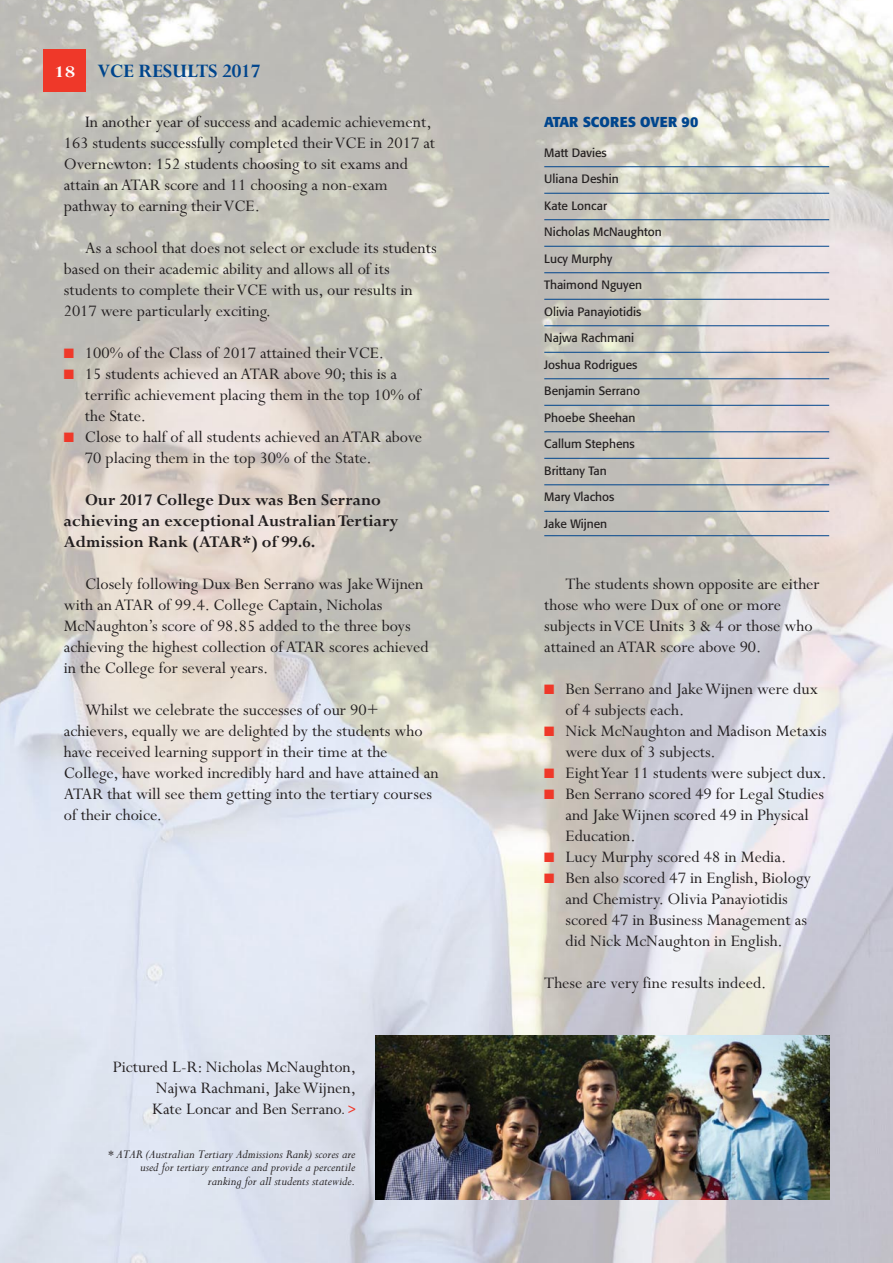
<style>
.page{position:relative;width:893px;height:1263px;background:#fff}
.page>*{position:absolute;margin:0;border:0;box-sizing:border-box;transform-origin:0 0}
.t1{font:700 21px "Perpetua";letter-spacing:-.005em;color:#00458d}
.t2{font:18px/21px "Perpetua";color:#231f20}
.t3{font:700 18px/21px "Perpetua";color:#231f20}
.t4{font:700 18px "Perpetua";color:#fff;scale:1.3 1}
.t5{font:700 14.25px "Formata";color:#00458d}
.t6{font:italic 13.5px/13.5px "Perpetua";color:#231f20;text-align:right}
.t7{font:12px "Formata";color:#231f20}
.s1{color:#ef3829}
.s2{font-family:"Formata";font-weight:300;font-size:13.5px}
.s3{font-family:"Formata";font-style:italic;font-stretch:condensed;font-size:13.5px;color:#ef3829}
</style>
<div class="page">
<img style="left:0;top:0;width:893px;height:1262px">
<img style="left:376px;top:1035px;width:453px;height:164px">
<hr style="left:544px;top:166px;width:285px;height:1px;background:#00458d">
<hr style="left:544px;top:193px;width:285px;height:1px;background:#00458d">
<hr style="left:544px;top:219px;width:285px;height:1px;background:#00458d">
<hr style="left:544px;top:246px;width:285px;height:1px;background:#00458d">
<hr style="left:544px;top:272px;width:285px;height:1px;background:#00458d">
<hr style="left:544px;top:299px;width:285px;height:1px;background:#00458d">
<hr style="left:544px;top:325px;width:285px;height:1px;background:#00458d">
<hr style="left:544px;top:352px;width:285px;height:1px;background:#00458d">
<hr style="left:544px;top:378px;width:285px;height:1px;background:#00458d">
<hr style="left:544px;top:405px;width:285px;height:1px;background:#00458d">
<hr style="left:544px;top:431px;width:285px;height:1px;background:#00458d">
<hr style="left:544px;top:458px;width:285px;height:1px;background:#00458d">
<hr style="left:544px;top:484px;width:285px;height:1px;background:#00458d">
<hr style="left:544px;top:511px;width:285px;height:1px;background:#00458d">
<hr style="left:544px;top:535px;width:285px;height:1px;background:#00458d">
<div style="left:44px;top:50px;width:42px;height:42px;background:#ef3829"></div>
<p class="t4" style="left:54px;top:66px;width:18px">18</p>
<p class="t1" style="left:97px;top:64px;width:164px">VCE RESULTS 2017</p>
<p class="t2" style="left:64px;top:113px;width:373px;text-indent:21px">In another year of success and academic achievement, 163 students successfully completed their VCE in 2017 at Overnewton: 152 students choosing to sit exams and attain an ATAR score and 11 choosing a non-exam pathway to earning their VCE.</p>
<p class="t2" style="left:64px;top:239px;width:374px;text-indent:21px">As a school that does not select or exclude its students based on their academic ability and allows all of its students to complete their VCE with us, our results in 2017 were particularly exciting.</p>
<p class="t2" style="left:64px;top:344px;width:322px"><span class="s1">■</span> 100% of the Class of 2017 attained their VCE.</p>
<p class="t2" style="left:85px;top:365px;width:337px;text-indent:-21px"><span class="s1">■</span> 15 students achieved an ATAR above 90; this is a terrific achievement placing them in the top 10% of the State.</p>
<p class="t2" style="left:85px;top:428px;width:339px;text-indent:-21px"><span class="s1">■</span> Close to half of all students achieved an ATAR above<br>70 placing them in the top 30% of the State.</p>
<p class="t3" style="left:64px;top:491px;width:336px;text-indent:21px">Our 2017 College Dux was Ben Serrano achieving an exceptional Australian Tertiary<br>Admission Rank (ATAR*) of 99.6.</p>
<p class="t2" style="left:64px;top:575px;width:366px;text-indent:21px">Closely following Dux Ben Serrano was Jake Wijnen with an ATAR of 99.4. College Captain, Nicholas McNaughton’s score of 98.85 added to the three boys achieving the highest collection of ATAR scores achieved in the College for several years.</p>
<p class="t2" style="left:64px;top:701px;width:376px;text-indent:21px">Whilst we celebrate the successes of our 90+ achievers, equally we are delighted by the students who have received learning support in their time at the College, have worked incredibly hard and have attained an ATAR that will see them getting into the tertiary courses of their choice.</p>
<p class="t2" style="left:152px;top:1058px;width:206px;text-align:justify;text-indent:-39px">Pictured L-R: Nicholas McNaughton, Najwa Rachmani, Jake Wijnen, Kate Loncar and Ben Serrano<span class="s2">.</span> <span class="s3">&gt;</span></p>
<p class="t6" style="left:107px;top:1146px;width:249px">* ATAR (Australian Tertiary Admissions Rank) scores are used for tertiary entrance and provide a percentile ranking for all students statewide.</p>
<p class="t5" style="left:544px;top:115px;width:156px">ATAR SCORES OVER 90</p>
<p class="t7" style="left:544px;top:147px;width:64px">Matt Davies</p>
<p class="t7" style="left:544px;top:174px;width:76px">Uliana Deshin</p>
<p class="t7" style="left:544px;top:200px;width:64px">Kate Loncar</p>
<p class="t7" style="left:544px;top:227px;width:119px">Nicholas McNaughton</p>
<p class="t7" style="left:544px;top:253px;width:69px">Lucy Murphy</p>
<p class="t7" style="left:544px;top:280px;width:99px">Thaimond Nguyen</p>
<p class="t7" style="left:544px;top:306px;width:98px">Olivia Panayiotidis</p>
<p class="t7" style="left:544px;top:333px;width:91px">Najwa Rachmani</p>
<p class="t7" style="left:544px;top:359px;width:95px">Joshua Rodrigues</p>
<p class="t7" style="left:544px;top:386px;width:97px">Benjamin Serrano</p>
<p class="t7" style="left:544px;top:412px;width:93px">Phoebe Sheehan</p>
<p class="t7" style="left:544px;top:439px;width:92px">Callum Stephens</p>
<p class="t7" style="left:544px;top:465px;width:64px">Brittany Tan</p>
<p class="t7" style="left:544px;top:492px;width:72px">Mary Vlachos</p>
<p class="t7" style="left:544px;top:518px;width:65px">Jake Wijnen</p>
<p class="t2" style="left:544px;top:575px;width:277px;text-indent:21px">The students shown opposite are either those who were Dux of one or more subjects in VCE Units 3 &amp; 4 or those who attained an ATAR score above 90.</p>
<p class="t2" style="left:565px;top:680px;width:254px;text-indent:-21px"><span class="s1">■</span> Ben Serrano and Jake Wijnen were dux of 4 subjects each.</p>
<p class="t2" style="left:565px;top:722px;width:263px;text-indent:-21px"><span class="s1">■</span> Nick McNaughton and Madison Metaxis were dux of 3 subjects.</p>
<p class="t2" style="left:544px;top:764px;width:284px"><span class="s1">■</span> Eight Year 11 students were subject dux.</p>
<p class="t2" style="left:565px;top:785px;width:260px;text-indent:-21px"><span class="s1">■</span> Ben Serrano scored 49 for Legal Studies and Jake Wijnen scored 49 in Physical<br>Education.</p>
<p class="t2" style="left:544px;top:848px;width:243px"><span class="s1">■</span> Lucy Murphy scored 48 in Media.</p>
<p class="t2" style="left:565px;top:869px;width:247px;text-indent:-21px"><span class="s1">■</span> Ben also scored 47 in English, Biology and Chemistry. Olivia Panayiotidis scored 47 in Business Management as did Nick McNaughton in English.</p>
<p class="t2" style="left:544px;top:974px;width:224px">These are very fine results indeed.</p>
</div>
